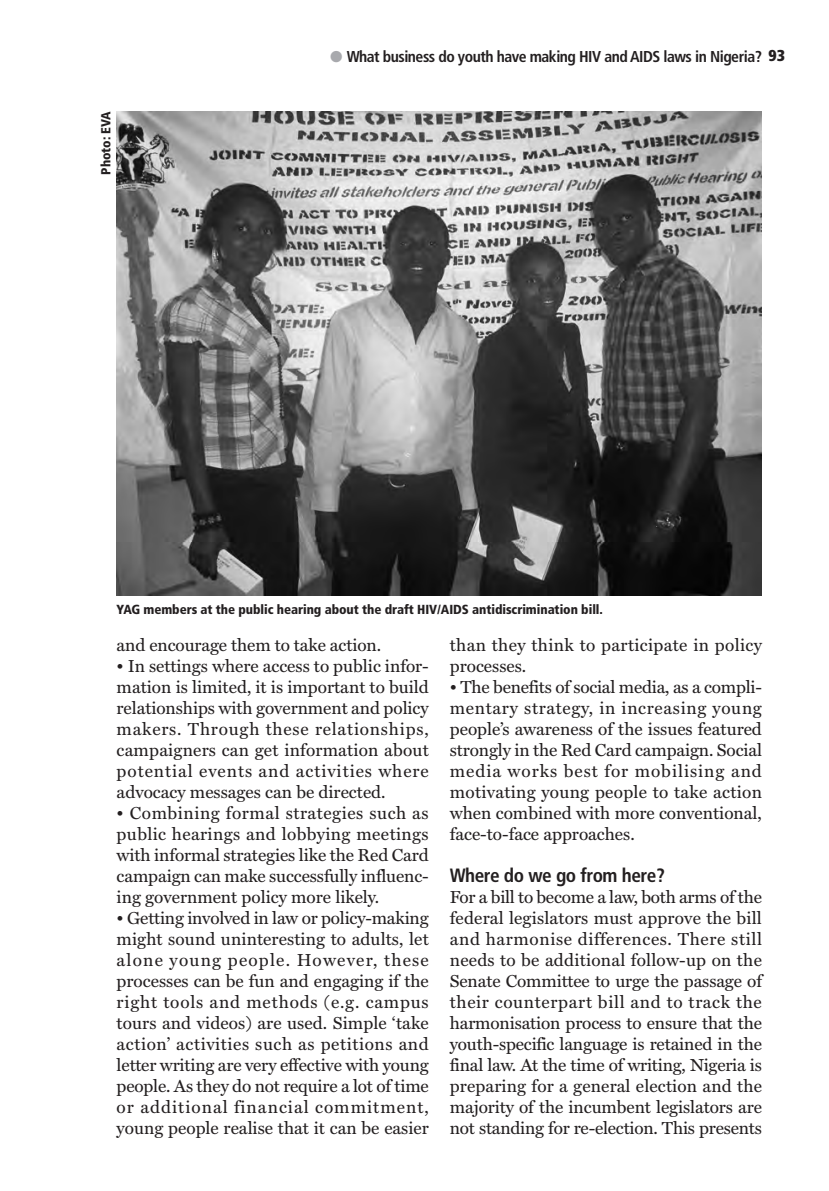
<style>
.page{position:relative;width:829px;height:1191px;background:#fff}
.page>*{position:absolute;margin:0;border:0;box-sizing:border-box;transform-origin:0 0}
.t1{font:700 condensed 19.25px "Frutiger";letter-spacing:-.02em;color:#231f20}
.t2{font:17.5px/21px "Miller Text";color:#231f20;text-align:justify}
.t3{font:17.5px/21px "Miller Text";letter-spacing:.02em;color:#231f20}
.t4{font:700 condensed 15.75px "Frutiger";letter-spacing:-.03em;color:#231f20}
.t5{font:900 condensed 13.12px "Frutiger";letter-spacing:-.005em;color:#231f20}
.s1{color:#a8a9ad}
.s2{font-weight:900}
</style>
<div class="page">
<img style="left:117px;top:112px;width:644px;height:483px">
<p class="t5" style="left:100px;top:175px;width:65px;rotate:-90deg">Photo: EVA</p>
<p class="t4" style="left:330px;top:50px;width:456px"><span class="s1">●</span> What business do youth have making HIV and AIDS laws in Nigeria? <span class="s2">93</span></p>
<p class="t5" style="left:117px;top:604px;width:487px">YAG members at the public hearing about the draft HIV/AIDS antidiscrimination bill.</p>
<p class="t2" style="left:117px;top:636px;width:266px">and encourage them to take action.</p>
<p class="t2" style="left:117px;top:657px;width:314px">• In settings where access to public infor&shy;mation is limited, it is important to build relationships with government and policy makers. Through these relationships, campaigners can get information about potential events and activities where advocacy messages can be directed.</p>
<p class="t2" style="left:117px;top:804px;width:313px">• Combining formal strategies such as public hearings and lobbying meetings with informal strategies like the Red Card campaign can make successfully influenc&shy;ing government policy more likely.</p>
<p class="t2" style="left:117px;top:909px;width:314px">• Getting involved in law or policy-making might sound uninteresting to adults, let alone young people. However, these processes can be fun and engaging if the right tools and methods (e.g. campus tours and videos) are used. Simple ‘take action’ activities such as petitions and letter writing are very effective with young people. As they do not require a lot of time or additional financial commitment, young people realise that it can be easier</p>
<p class="t3" style="left:450px;top:636px;width:313px">than they think to participate in policy processes.</p>
<p class="t2" style="left:450px;top:678px;width:314px">• The benefits of social media, as a compli&shy;mentary strategy, in increasing young people’s awareness of the issues featured strongly in the Red Card campaign. Social media works best for mobilising and motivating young people to take action when combined with more conventional, face-to-face approaches.</p>
<p class="t1" style="left:450px;top:868px;width:217px">Where do we go from here?</p>
<p class="t2" style="left:450px;top:888px;width:314px">For a bill to become a law, both arms of the federal legislators must approve the bill and harmonise differences. There still needs to be additional follow-up on the Senate Committee to urge the passage of their counterpart bill and to track the harmonisation process to ensure that the youth-specific language is retained in the final law. At the time of writing, Nigeria is preparing for a general election and the majority of the incumbent legislators are not standing for re-election. This presents</p>
</div>
